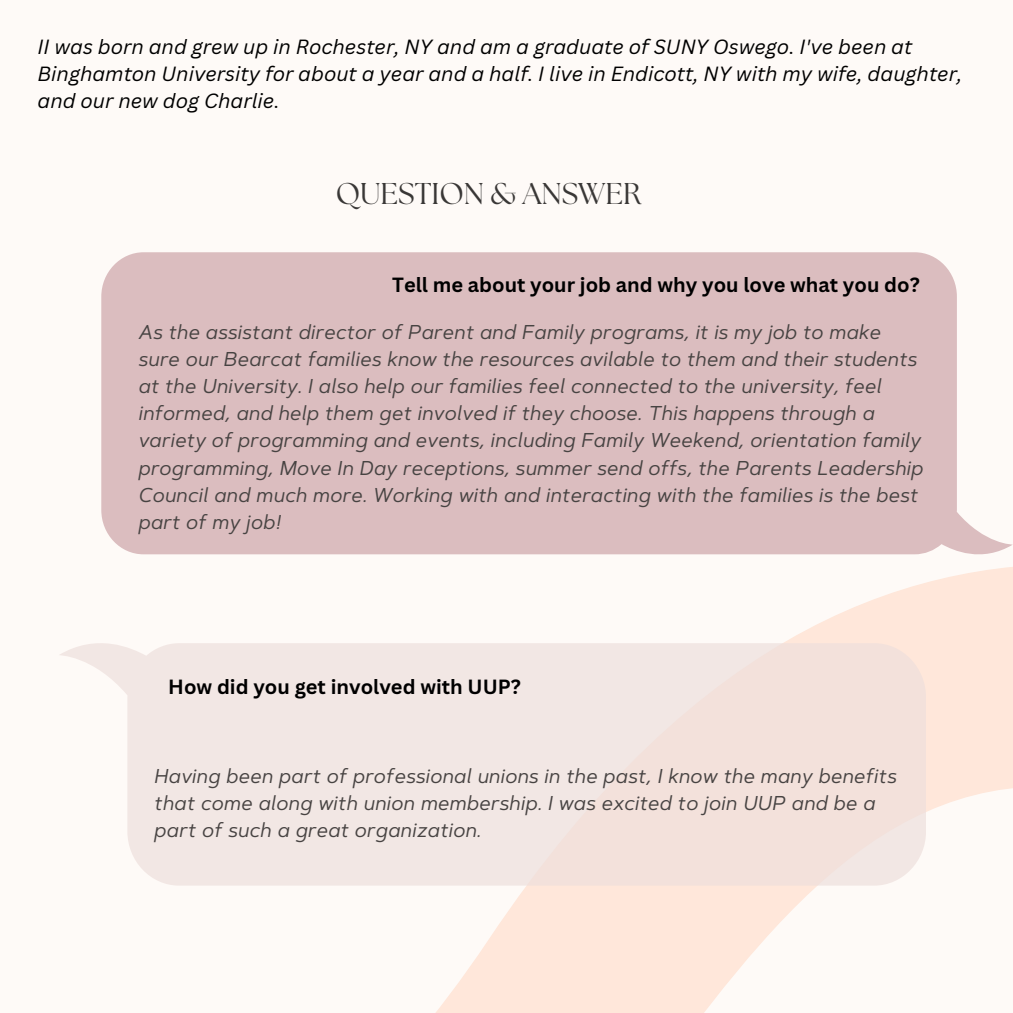
<style>
.page{position:relative;width:1013px;height:1013px;background:#fff}
.page>*{position:absolute;margin:0;border:0;box-sizing:border-box;transform-origin:0 0}
.t1{font:30px "The Seasons";color:#393736}
.t2{font:italic 20px/27.2px "Artegra Sans";color:#474342}
.t3{font:italic 20px/27.2px "Canva Sans";color:#000}
.t4{font:700 20px "Canva Sans";color:#000}
</style>
<div class="page">
<div style="left:0;top:0;width:1012px;height:1012px;background:#fefaf7"></div>
<svg style="left:176px;top:567px;width:836px;height:445px"></svg>
<div style="left:101px;top:252px;width:911px;height:302px;background:#dbbdbf"></div>
<svg style="left:60px;top:643px;width:866px;height:242px;background:#f3e6e2"></svg>
<h2 class="t3" style="left:38px;top:33px;width:926px">II was born and grew up in Rochester, NY and am a graduate of SUNY Oswego. I've been at<br>Binghamton University for about a year and a half. I live in Endicott, NY with my wife, daughter, and our new dog Charlie.</h2>
<p class="t1" style="left:336px;top:180px;width:307px">QUESTION &amp; ANSWER</p>
<p class="t4" style="left:392px;top:270px;width:529px">Tell me about your job and why you love what you do?</p>
<h1 class="t2" style="left:138px;top:318px;width:786px">As the assistant director of Parent and Family programs, it is my job to make sure our Bearcat families know the resources avilable to them and their students at the University. I also help our families feel connected to the university, feel informed, and help them get involved if they choose. This happens through a variety of programming and events, including Family Weekend, orientation family programming, Move In Day receptions, summer send offs, the Parents Leadership Council and much more. Working with and interacting with the families is the best part of my job!</h1>
<p class="t4" style="left:168px;top:672px;width:354px">How did you get involved with UUP?</p>
<h2 class="t2" style="left:154px;top:762px;width:744px">Having been part of professional unions in the past, I know the many benefits that come along with union membership. I was excited to join UUP and be a part of such a great organization.</h2>
</div>
